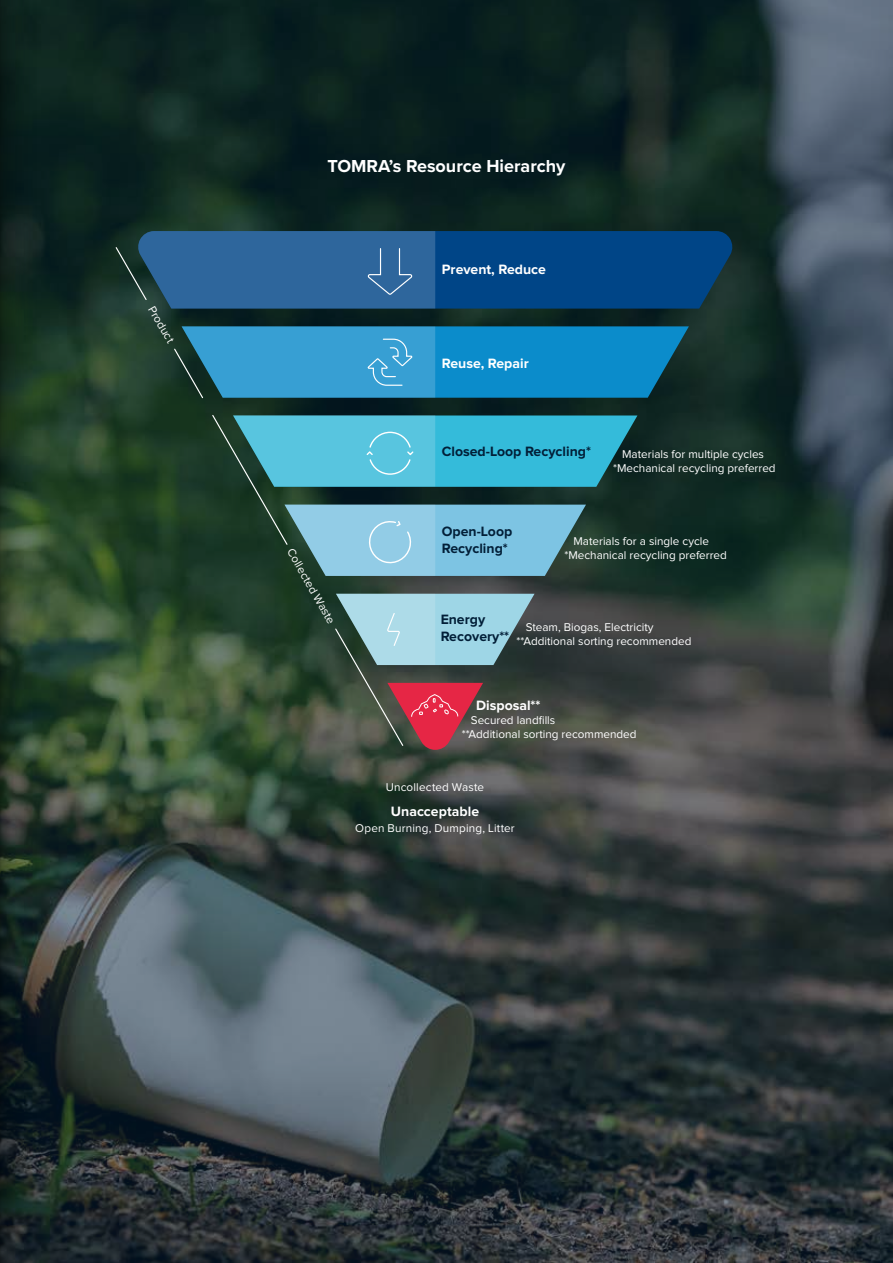
<style>
.page{position:relative;width:893px;height:1263px;background:#fff}
.page>*{position:absolute;margin:0;border:0;box-sizing:border-box;transform-origin:0 0}
.t1{font:700 18px "Proxima Nova";color:#fff}
.t2{font:700 14.1px/16.8px "Proxima Nova";color:#021f38}
.t3{font:700 14.1px "Proxima Nova";color:#fff}
.t4{font:11.7px/14.1px "Proxima Nova";color:#fff}
</style>
<div class="page">
<img style="left:38px;top:0;width:855px;height:1263px">
<svg style="left:0;top:0;width:38px;height:1263px"></svg>
<div style="left:435px;top:231px;width:298px;height:78px;background:#004587"></div>
<svg style="left:334px;top:594px;width:201px;height:156px"></svg>
<svg style="left:211px;top:414px;width:426px;height:162px"></svg>
<svg style="left:173px;top:326px;width:516px;height:73px"></svg>
<svg style="left:115px;top:231px;width:320px;height:78px"></svg>
<p class="t4" style="left:157px;top:303px;width:42px;rotate:60deg">Product</p>
<h1 class="t1" style="left:327px;top:152px;width:240px">TOMRA’s Resource Hierarchy</h1>
<p class="t3" style="left:442px;top:261px;width:106px">Prevent, Reduce</p>
<p class="t3" style="left:442px;top:355px;width:88px">Reuse, Repair</p>
<p class="t4" style="left:296px;top:546px;width:87px;rotate:60deg">Collected Waste</p>
<p class="t2" style="left:442px;top:443px;width:151px">Closed-Loop Recycling*</p>
<p class="t4" style="left:613px;top:448px;width:164px;text-align:center">Materials for multiple cycles *Mechanical recycling preferred</p>
<p class="t2" style="left:442px;top:523px;width:72px">Open-Loop<br>Recycling*</p>
<p class="t4" style="left:564px;top:535px;width:164px;text-indent:9px">Materials for a single cycle *Mechanical recycling preferred</p>
<p class="t2" style="left:441px;top:611px;width:70px">Energy<br>Recovery**</p>
<p class="t4" style="left:517px;top:620px;width:176px;text-indent:9px">Steam, Biogas, Electricity **Additional sorting recommended</p>
<p class="t3" style="left:476px;top:697px;width:66px">Disposal**</p>
<p class="t4" style="left:462px;top:713px;width:176px;text-indent:9px">Secured landfills<br>**Additional sorting recommended</p>
<p class="t4" style="left:386px;top:780px;width:100px">Uncollected Waste</p>
<p class="t3" style="left:391px;top:803px;width:90px">Unacceptable</p>
<p class="t4" style="left:355px;top:821px;width:161px">Open Burning, Dumping, Litter</p>
</div>
